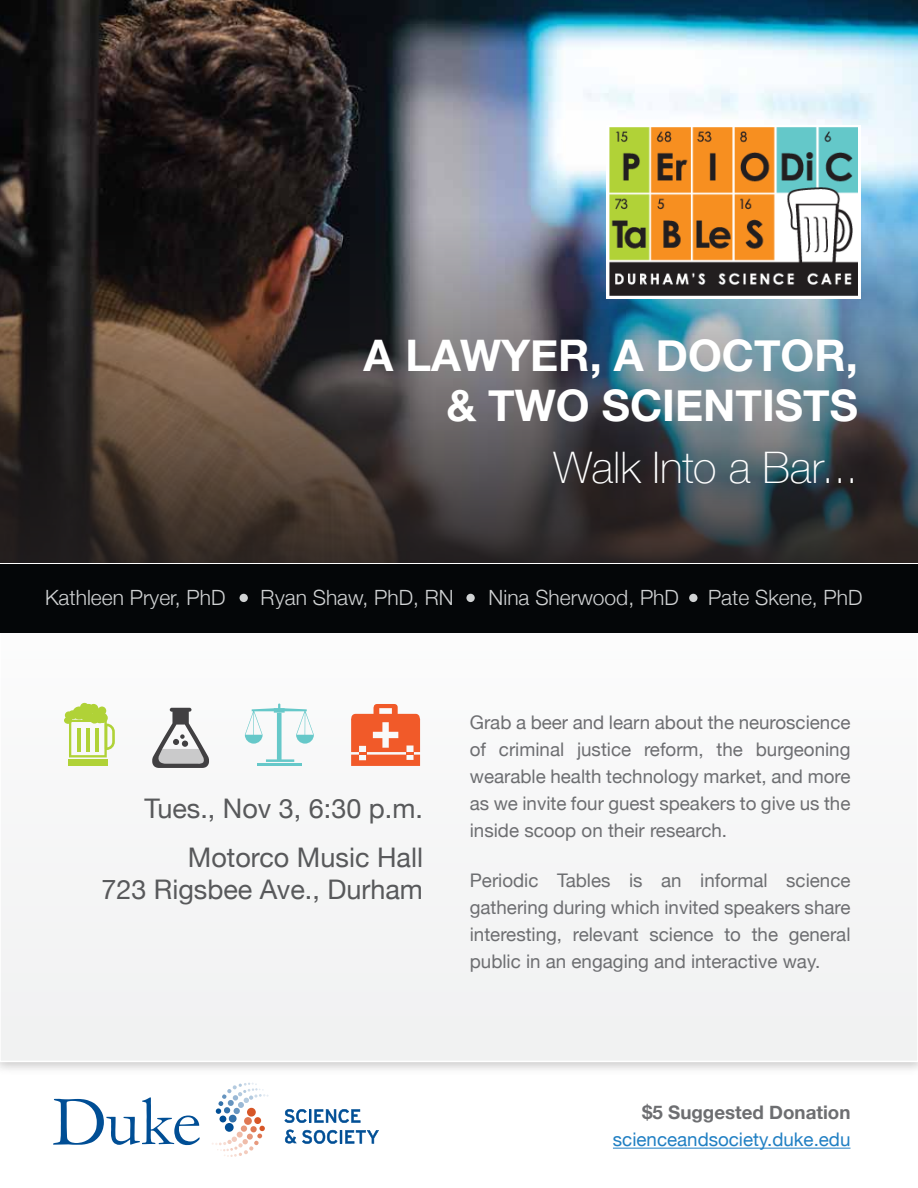
<style>
.page{position:relative;width:918px;height:1188px;background:#fff}
.page>*{position:absolute;margin:0;border:0;box-sizing:border-box;transform-origin:0 0}
.t1{font:700 43.5px/49.7px "Helvetica Neue";color:#fff;text-align:right}
.t2{font:100 43.5px "Helvetica Neue";color:#fff}
.t3{font:27px/48.8px "Helvetica Neue";color:#58595b;text-align:right}
.t4{font:300 21px "Helvetica Neue";color:#d1d3d4}
.t5{font:18.75px/27px "Helvetica Neue";color:#6d6e71;text-align:justify}
.t6{font:18.75px "Helvetica Neue";color:#207fc3}
.t7{font:700 18.75px "Helvetica Neue";color:#6d6e71}
</style>
<div class="page">
<div style="left:0;top:0;width:918px;height:1061px;background:#f5f6f6"></div>
<div style="left:0;top:564px;width:918px;height:69px;background:#040608"></div>
<img style="left:0;top:0;width:918px;height:84px">
<img style="left:0;top:84px;width:918px;height:478px">
<svg style="left:212px;top:1083px;width:57px;height:74px"></svg>
<svg style="left:284px;top:1109px;width:76px;height:14px"></svg>
<svg style="left:285px;top:1130px;width:94px;height:14px"></svg>
<svg style="left:53px;top:1097px;width:147px;height:48px"></svg>
<div style="left:606px;top:125px;width:255px;height:174px;background:#fff"></div>
<img style="left:609px;top:128px;width:249px;height:168px">
<hr style="left:613px;top:1148px;width:237px;height:1px;background:#207fc3">
<div style="left:240px;top:594px;width:8px;height:8px;background:#d1d3d4;border-radius:50%"></div>
<div style="left:466px;top:594px;width:9px;height:8px;background:#d1d3d4;border-radius:50%"></div>
<div style="left:689px;top:594px;width:9px;height:8px;background:#d1d3d4;border-radius:50%"></div>
<div style="left:68px;top:759px;width:40px;height:7px;background:#b0d237"></div>
<svg style="left:64px;top:703px;width:51px;height:54px"></svg>
<svg style="left:152px;top:708px;width:57px;height:60px"></svg>
<svg style="left:351px;top:704px;width:70px;height:62px"></svg>
<svg style="left:245px;top:704px;width:69px;height:58px"></svg>
<hr style="left:257px;top:763px;width:45px;height:3px;background:#66c8c9">
<h1 class="t1" style="left:364px;top:332px;width:496px">A LAWYER, A DOCTOR, &amp; TWO SCIENTISTS</h1>
<h1 class="t2" style="left:553px;top:435px;width:306px">Walk Into a Bar...</h1>
<p class="t4" style="left:45px;top:581px;width:182px">Kathleen Pryer, PhD</p>
<p class="t4" style="left:261px;top:581px;width:195px">Ryan Shaw, PhD, RN</p>
<p class="t4" style="left:489px;top:581px;width:192px">Nina Sherwood, PhD</p>
<p class="t4" style="left:708px;top:581px;width:156px">Pate Skene, PhD</p>
<h2 class="t3" style="left:144px;top:786px;width:280px">Tues., Nov 3, 6:30 p.m.<br>Motorco Music Hall</h2>
<h2 class="t3" style="left:101px;top:867px;width:323px">723 Rigsbee Ave., Durham</h2>
<p class="t5" style="left:470px;top:710px;width:382px">Grab a beer and learn about the neuroscience of criminal justice reform, the burgeoning wearable health technology market, and more as we invite four guest speakers to give us the inside scoop on their research.</p>
<p class="t5" style="left:470px;top:868px;width:382px">Periodic Tables is an informal science gathering during which invited speakers share interesting, relevant science to the general public in an engaging and interactive way.</p>
<p class="t7" style="left:642px;top:1098px;width:210px">$5 Suggested Donation</p>
<p class="t6" style="left:613px;top:1126px;width:239px">scienceandsociety.duke.edu</p>
</div>
